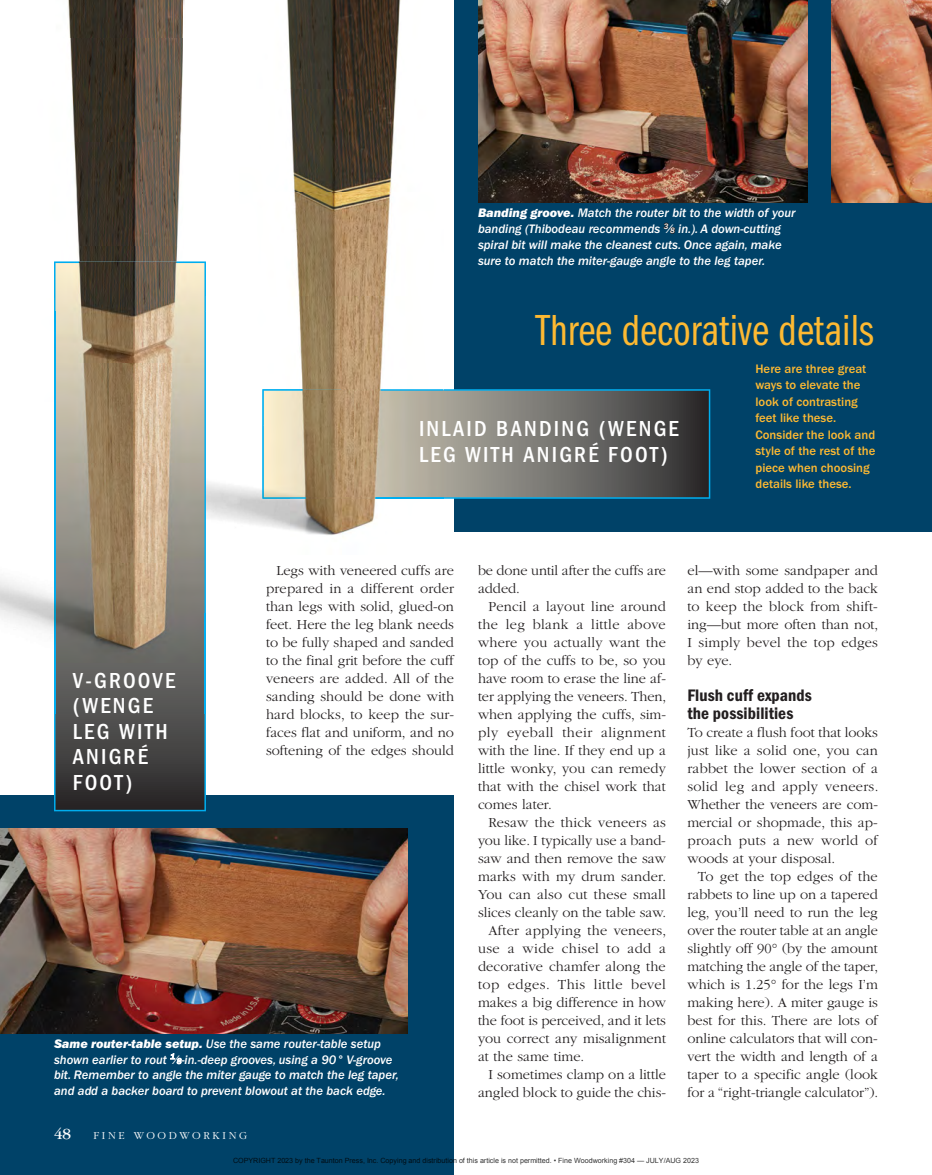
<style>
.page{position:relative;width:932px;height:1175px;background:#fff}
.page>*{position:absolute;margin:0;border:0;box-sizing:border-box;transform-origin:0 0}
.t1{font:45px "ITC Franklin Gothic Std Bk Cp";color:#fdb932}
.t2{font:500 condensed 22.5px/25.5px "ITC Franklin Gothic Std";letter-spacing:.1em;color:#fff}
.t3{font:17.25px/18px "ITC Franklin Gothic Std Dm Cd";letter-spacing:.005em;color:#221e1f}
.t4{font:16.05px "ITC Garamond Std";color:#fff}
.t5{font:300 14.4px/18px "ITC Garamond Std";color:#221e1f;text-align:justify}
.t6{font:300 14.4px "ITC Garamond Std";letter-spacing:.02em;color:#221e1f}
.t7{font:300 14.4px "ITC Garamond Std";letter-spacing:.025em;color:#221e1f}
.t8{font:300 14.4px "ITC Garamond Std";letter-spacing:.035em;color:#221e1f}
.t9{font:300 14.4px "ITC Garamond Std";letter-spacing:.03em;color:#221e1f}
.t10{font:12.75px/15.8px "ITC Franklin Gothic Std Med It";color:#fff}
.t11{font:500 12.75px/16.5px "ITC Franklin Gothic Std";color:#fdb932}
.t12{font:300 11.1px "ITC Garamond Std";letter-spacing:.24em;color:#fff}
.t13{font:7.2px "Arial";color:rgb(0 0 0/.8)}
.s1{font-family:"ITC Franklin Gothic Std Hvy It"}
.s2{font-size:8.1px;color:#221e1f}
.s3{font-size:8.1px}
</style>
<div class="page">
<hr style="left:931px;top:794px;width:1px;height:380px;background:#004268">
<div style="left:0;top:794px;width:454px;height:380px;background:#004268"></div>
<img style="left:0;top:828px;width:407px;height:205px">
<div style="left:454px;top:0;width:478px;height:532px;background:#004268"></div>
<svg style="left:443px;top:389px;width:267px;height:110px"></svg>
<img style="left:183px;top:0;width:218px;height:296px">
<img style="left:342px;top:296px;width:43px;height:93px">
<img style="left:298px;top:296px;width:44px;height:93px">
<img style="left:290px;top:499px;width:86px;height:36px">
<img style="left:308px;top:426px;width:135px;height:71px">
<img style="left:262px;top:389px;width:181px;height:37px">
<img style="left:262px;top:425px;width:46px;height:74px">
<img style="left:307px;top:497px;width:136px;height:2px">
<svg style="left:54px;top:714px;width:152px;height:97px"></svg>
<img style="left:68px;top:0;width:115px;height:261px">
<img style="left:56px;top:312px;width:148px;height:402px">
<img style="left:54px;top:261px;width:152px;height:51px">
<img style="left:204px;top:312px;width:2px;height:402px">
<img style="left:54px;top:312px;width:2px;height:402px">
<img style="left:478px;top:0;width:329px;height:203px">
<img style="left:831px;top:0;width:101px;height:203px">
<p class="t10" style="left:478px;top:205px;width:319px"><span class="s1">Banding groove.</span> Match the router bit to the width of your banding (Thibodeau recommends <sup>3</sup>⁄<span class="s2">8</span> in.). A down-cutting spiral bit will make the cleanest cuts. Once again, make sure to match the miter-gauge angle to the leg taper.</p>
<p class="t1" style="left:535px;top:306px;width:340px">Three decorative details</p>
<p class="t2" style="left:419px;top:416px;width:261px">INLAID BANDING (WENGE<br>LEG WITH ANIGRÉ FOOT)</p>
<p class="t11" style="left:755px;top:360px;width:122px">Here are three great ways to elevate the look of contrasting feet like these.<br>Consider the look and style of the rest of the piece when choosing details like these.</p>
<p class="t2" style="left:73px;top:668px;width:104px">V-GROOVE (WENGE<br>LEG WITH<br>ANIGRÉ<br>FOOT)</p>
<p class="t5" style="left:266px;top:561px;width:189px;text-indent:10px">Legs with veneered cuffs are prepared in a different order than legs with solid, glued-on feet. Here the leg blank needs to be fully shaped and sanded to the final grit before the cuff veneers are added. All of the sanding should be done with hard blocks, to keep the sur&shy;faces flat and uniform, and no softening of the edges should</p>
<p class="t10" style="left:54px;top:1036px;width:346px"><span class="s1">Same router-table setup.</span> Use the same router-table setup shown earlier to rout <sup>1</sup>⁄<span class="s3">8</span>-in.-deep grooves, using a 90° V-groove bit. Remember to angle the miter gauge to match the leg taper, and add a backer board to prevent blowout at the back edge.</p>
<p class="t4" style="left:54px;top:1124px;width:19px">48</p>
<p class="t12" style="left:93px;top:1129px;width:155px">FINE WOODWORKING</p>
<p class="t5" style="left:478px;top:561px;width:189px">be done until after the cuffs are</p>
<p class="t5" style="left:478px;top:579px;width:44px">added.</p>
<p class="t5" style="left:488px;top:597px;width:179px">Pencil a layout line around</p>
<p class="t7" style="left:478px;top:616px;width:189px">the leg blank a little above</p>
<p class="t5" style="left:478px;top:633px;width:189px">where you actually want the</p>
<p class="t5" style="left:478px;top:651px;width:189px">top of the cuffs to be, so you</p>
<p class="t5" style="left:478px;top:669px;width:189px">have room to erase the line af-</p>
<p class="t5" style="left:478px;top:687px;width:190px">ter applying the veneers. Then,</p>
<p class="t5" style="left:478px;top:705px;width:189px">when applying the cuffs, sim-</p>
<p class="t8" style="left:478px;top:724px;width:189px">ply eyeball their alignment</p>
<p class="t5" style="left:478px;top:741px;width:189px">with the line. If they end up a</p>
<p class="t5" style="left:478px;top:759px;width:189px">little wonky, you can remedy</p>
<p class="t5" style="left:478px;top:777px;width:189px">that with the chisel work that</p>
<p class="t5" style="left:478px;top:795px;width:75px">comes later.</p>
<p class="t5" style="left:488px;top:813px;width:179px">Resaw the thick veneers as</p>
<p class="t5" style="left:478px;top:831px;width:189px">you like. I typically use a band-</p>
<p class="t5" style="left:478px;top:849px;width:189px">saw and then remove the saw</p>
<p class="t5" style="left:478px;top:867px;width:190px">marks with my drum sander.</p>
<p class="t5" style="left:478px;top:885px;width:189px">You can also cut these small</p>
<p class="t5" style="left:478px;top:903px;width:190px">slices cleanly on the table saw.</p>
<p class="t5" style="left:488px;top:921px;width:179px">After applying the veneers,</p>
<p class="t7" style="left:478px;top:940px;width:189px">use a wide chisel to add a</p>
<p class="t5" style="left:478px;top:957px;width:189px">decorative chamfer along the</p>
<p class="t9" style="left:478px;top:976px;width:189px">top edges. This little bevel</p>
<p class="t5" style="left:478px;top:993px;width:189px">makes a big difference in how</p>
<p class="t5" style="left:478px;top:1011px;width:189px">the foot is perceived, and it lets</p>
<p class="t5" style="left:478px;top:1029px;width:189px">you correct any misalignment</p>
<p class="t5" style="left:478px;top:1047px;width:108px">at the same time.</p>
<p class="t5" style="left:488px;top:1065px;width:179px">I sometimes clamp on a little</p>
<p class="t5" style="left:478px;top:1083px;width:189px">angled block to guide the chis-</p>
<p class="t5" style="left:687px;top:561px;width:192px">el—with some sandpaper and an end stop added to the back to keep the block from shift&shy;ing—but more often than not, I simply bevel the top edges by eye.</p>
<p class="t3" style="left:687px;top:686px;width:126px">Flush cuff expands the possibilities</p>
<p class="t5" style="left:687px;top:723px;width:192px">To create a flush foot that looks</p>
<p class="t5" style="left:687px;top:741px;width:192px">just like a solid one, you can</p>
<p class="t5" style="left:687px;top:759px;width:192px">rabbet the lower section of a</p>
<p class="t6" style="left:687px;top:778px;width:192px">solid leg and apply veneers.</p>
<p class="t5" style="left:687px;top:795px;width:192px">Whether the veneers are com-</p>
<p class="t5" style="left:687px;top:813px;width:192px">mercial or shopmade, this ap-</p>
<p class="t6" style="left:687px;top:832px;width:192px">proach puts a new world of</p>
<p class="t5" style="left:687px;top:849px;width:149px">woods at your disposal.</p>
<p class="t5" style="left:698px;top:867px;width:181px">To get the top edges of the</p>
<p class="t5" style="left:687px;top:885px;width:192px">rabbets to line up on a tapered</p>
<p class="t5" style="left:687px;top:903px;width:192px">leg, you’ll need to run the leg</p>
<p class="t5" style="left:687px;top:921px;width:192px">over the router table at an angle</p>
<p class="t5" style="left:687px;top:939px;width:192px">slightly off 90° (by the amount</p>
<p class="t5" style="left:687px;top:957px;width:192px">matching the angle of the taper,</p>
<p class="t5" style="left:687px;top:975px;width:192px">which is 1.25° for the legs I’m</p>
<p class="t5" style="left:687px;top:993px;width:192px">making here). A miter gauge is</p>
<p class="t5" style="left:687px;top:1011px;width:192px">best for this. There are lots of</p>
<p class="t5" style="left:687px;top:1029px;width:192px">online calculators that will con-</p>
<p class="t5" style="left:687px;top:1047px;width:192px">vert the width and length of a</p>
<p class="t5" style="left:687px;top:1065px;width:192px">taper to a specific angle (look</p>
<p class="t5" style="left:687px;top:1083px;width:192px">for a “right-triangle calculator”).</p>
<p class="t13" style="left:233px;top:1155px;width:467px">COPYRIGHT 2023 by the Taunton Press, Inc. Copying and distribution of this article is not permitted. • Fine Woodworking #304 — JULY/AUG 2023</p>
</div>
